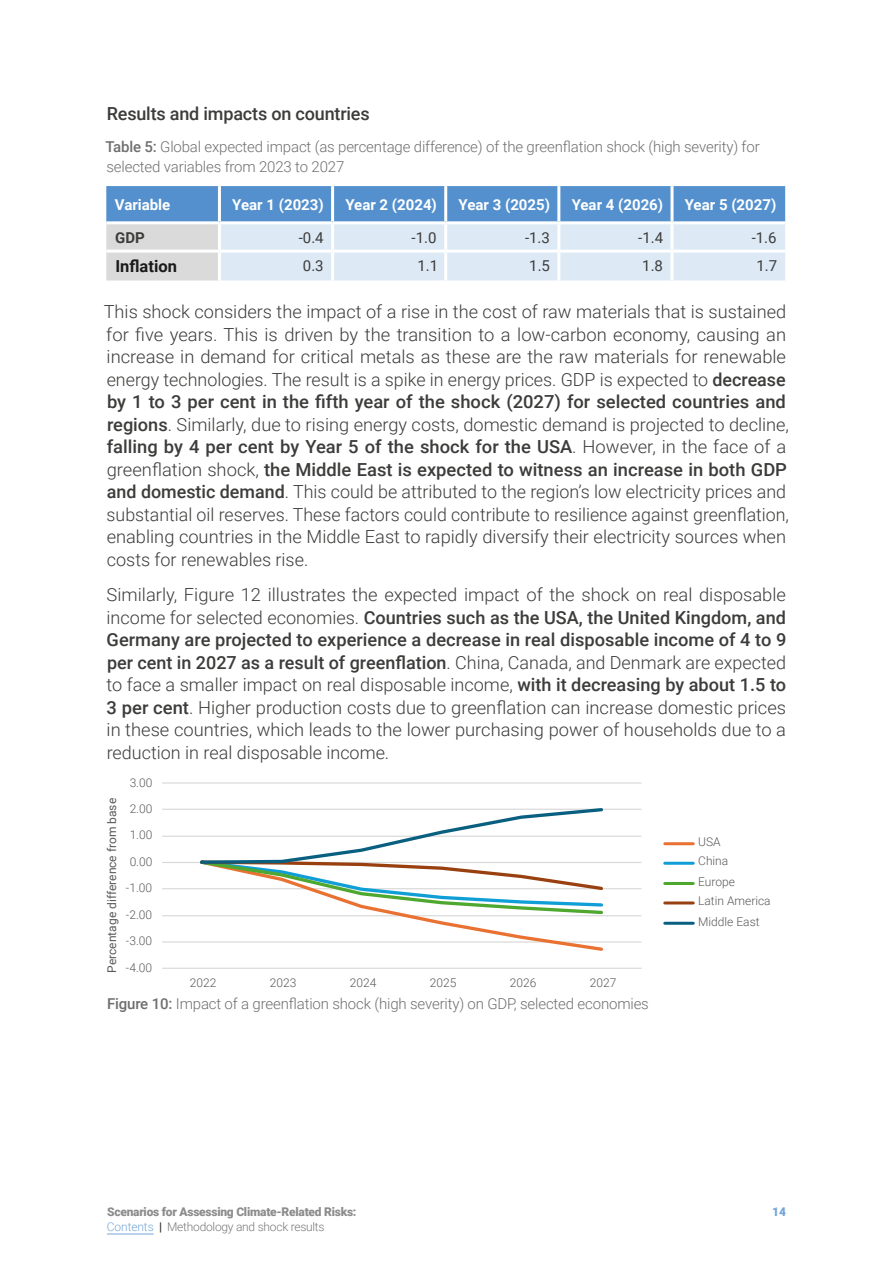
<style>
.page{position:relative;width:893px;height:1263px;background:#fff}
.page>*{position:absolute;margin:0;border:0;box-sizing:border-box;transform-origin:0 0}
.t1{font:300 18px/22.5px "Roboto";color:#3c3c3b}
.t2{font:500 18px "Roboto";letter-spacing:-.01em;color:#3c3c3b}
.t3{font:700 16.5px "Roboto";color:#1a1a1a}
.t4{font:300 15px/19.5px "Roboto";letter-spacing:-.01em;color:#706f6f}
.t5{font:700 15px "Roboto";color:#fff}
.t6{font:15px "Roboto";color:#3c3c3b}
.t7{font:700 15px "Roboto";color:#3c3c3b}
.t8{font:300 12px/19.8px "Roboto";color:#595959}
.t9{font:900 12px "Roboto";letter-spacing:-.02em;color:#706f6f}
.t10{font:300 12px "Roboto";letter-spacing:-.02em;color:#575756}
.t11{font:12px "Roboto";color:#595959}
.t12{font:900 12px "Roboto";color:#5390cd}
.s1{font-weight:500}
.s2{color:#5390cd}
.s3{font-weight:700;color:#000}
</style>
<div class="page">
<hr style="left:107px;top:1234px;width:47px;height:1px;background:#5390cd">
<svg style="left:106px;top:186px;width:679px;height:94px;background:#a6c4e2"></svg>
<hr style="left:218px;top:186px;width:3px;height:35px;background:#fff">
<hr style="left:331px;top:186px;width:3px;height:35px;background:#fff">
<hr style="left:444px;top:186px;width:3px;height:35px;background:#fff">
<hr style="left:557px;top:186px;width:3px;height:35px;background:#fff">
<hr style="left:670px;top:186px;width:3px;height:35px;background:#fff">
<hr style="left:106px;top:221px;width:113px;height:3px;background:#fff">
<hr style="left:219px;top:221px;width:114px;height:3px;background:#fff">
<hr style="left:218px;top:224px;width:3px;height:26px;background:#fff">
<hr style="left:333px;top:221px;width:113px;height:3px;background:#fff">
<hr style="left:331px;top:224px;width:3px;height:26px;background:#fff">
<hr style="left:446px;top:221px;width:113px;height:3px;background:#fff">
<hr style="left:444px;top:224px;width:3px;height:26px;background:#fff">
<hr style="left:559px;top:221px;width:113px;height:3px;background:#fff">
<hr style="left:557px;top:224px;width:3px;height:26px;background:#fff">
<hr style="left:672px;top:221px;width:113px;height:3px;background:#fff">
<hr style="left:670px;top:224px;width:3px;height:26px;background:#fff">
<hr style="left:106px;top:250px;width:113px;height:3px;background:#fff">
<hr style="left:219px;top:250px;width:114px;height:3px;background:#fff">
<hr style="left:218px;top:253px;width:3px;height:27px;background:#fff">
<hr style="left:333px;top:250px;width:113px;height:3px;background:#fff">
<hr style="left:331px;top:253px;width:3px;height:27px;background:#fff">
<hr style="left:446px;top:250px;width:113px;height:3px;background:#fff">
<hr style="left:444px;top:253px;width:3px;height:27px;background:#fff">
<hr style="left:559px;top:250px;width:113px;height:3px;background:#fff">
<hr style="left:557px;top:253px;width:3px;height:27px;background:#fff">
<hr style="left:672px;top:250px;width:113px;height:3px;background:#fff">
<hr style="left:670px;top:253px;width:3px;height:27px;background:#fff">
<hr style="left:162px;top:782px;width:479px;height:1px;background:#d9d9d9">
<hr style="left:162px;top:809px;width:479px;height:1px;background:#d9d9d9">
<hr style="left:162px;top:836px;width:479px;height:1px;background:#d9d9d9">
<hr style="left:162px;top:888px;width:479px;height:1px;background:#d9d9d9">
<hr style="left:162px;top:915px;width:479px;height:1px;background:#d9d9d9">
<hr style="left:162px;top:941px;width:479px;height:1px;background:#d9d9d9">
<hr style="left:162px;top:968px;width:479px;height:1px;background:#d9d9d9">
<hr style="left:162px;top:862px;width:479px;height:1px;background:#d9d9d9">
<svg style="left:198px;top:808px;width:407px;height:143px"></svg>
<hr style="left:665px;top:842px;width:28px;height:3px;background:#e97132">
<hr style="left:665px;top:862px;width:28px;height:3px;background:#0f9ed5">
<hr style="left:665px;top:882px;width:28px;height:3px;background:#4ea72e">
<hr style="left:665px;top:901px;width:28px;height:3px;background:#994010">
<hr style="left:665px;top:922px;width:28px;height:3px;background:#095f80">
<p class="t2" style="left:107px;top:101px;width:264px">Results and impacts on countries</p>
<p class="t4" style="left:105px;top:136px;width:656px"><span class="s1">Table 5:</span> Global expected impact (as percentage difference) of the greenflation shock (high severity) for selected variables from 2023 to 2027</p>
<p class="t5" style="left:115px;top:194px;width:57px">Variable</p>
<p class="t5" style="left:232px;top:194px;width:93px">Year 1 (2023)</p>
<p class="t5" style="left:345px;top:194px;width:93px">Year 2 (2024)</p>
<p class="t5" style="left:459px;top:194px;width:93px">Year 3 (2025)</p>
<p class="t5" style="left:572px;top:194px;width:93px">Year 4 (2026)</p>
<p class="t5" style="left:685px;top:194px;width:93px">Year 5 (2027)</p>
<p class="t7" style="left:115px;top:227px;width:31px">GDP</p>
<p class="t6" style="left:299px;top:227px;width:26px">-0.4</p>
<p class="t6" style="left:412px;top:227px;width:26px">-1.0</p>
<p class="t6" style="left:525px;top:227px;width:26px">-1.3</p>
<p class="t6" style="left:638px;top:227px;width:26px">-1.4</p>
<p class="t6" style="left:752px;top:227px;width:26px">-1.6</p>
<p class="t3" style="left:115px;top:255px;width:63px">Inflation</p>
<p class="t6" style="left:303px;top:255px;width:22px">0.3</p>
<p class="t6" style="left:417px;top:255px;width:22px">1.1</p>
<p class="t6" style="left:529px;top:255px;width:22px">1.5</p>
<p class="t6" style="left:642px;top:255px;width:22px">1.8</p>
<p class="t6" style="left:756px;top:255px;width:22px">1.7</p>
<p class="t1" style="left:104px;top:300px;width:687px">This shock considers the impact of a rise in the cost of raw materials that is sustained for five years. This is driven by the transition to a low-carbon economy, causing an increase in demand for critical metals as these are the raw materials for renewable energy technologies. The result is a spike in energy prices. GDP is expected to <span class="s1">decrease by 1 to 3 per cent in the fifth year of the shock (2027) for selected countries and regions</span>. Similarly, due to rising energy costs, domestic demand is projected to decline, <span class="s1">falling by 4 per cent by Year 5 of the shock for the USA</span>. However, in the face of a greenflation shock, <span class="s1">the Middle East is expected to witness an increase in both GDP and domestic demand</span>. This could be attributed to the region’s low electricity prices and substantial oil reserves. These factors could contribute to resilience against greenflation, enabling countries in the Middle East to rapidly diversify their electricity sources when costs for renewables rise.</p>
<p class="t1" style="left:106px;top:583px;width:681px;text-align:justify">Similarly, Figure 12 illustrates the expected impact of the shock on real disposable income for selected economies. <span class="s1">Countries such as the USA, the United Kingdom, and Germany are projected to experience a decrease in real disposable income of 4 to 9 per cent in 2027 as a result of greenflation</span>. China, Canada, and Denmark are expected to face a smaller impact on real disposable income, <span class="s1">with it decreasing by about 1.5 to 3 per cent</span>. Higher production costs due to greenflation can increase domestic prices in these countries, which leads to the lower purchasing power of households due to a reduction in real disposable income.</p>
<p class="t8" style="left:130px;top:772px;width:24px">3.00</p>
<p class="t11" style="left:103px;top:972px;width:176px;rotate:-90deg">Percentage difference from base</p>
<p class="t8" style="left:130px;top:798px;width:24px">2.00</p>
<p class="t8" style="left:130px;top:825px;width:24px">1.00</p>
<p class="t8" style="left:130px;top:852px;width:24px">0.00</p>
<p class="t8" style="left:126px;top:878px;width:28px">-1.00</p>
<p class="t8" style="left:126px;top:904px;width:28px">-2.00</p>
<p class="t8" style="left:126px;top:930px;width:28px">-3.00</p>
<p class="t8" style="left:126px;top:957px;width:28px">-4.00</p>
<p class="t8" style="left:190px;top:972px;width:28px">2022</p>
<p class="t8" style="left:270px;top:972px;width:28px">2023</p>
<p class="t8" style="left:350px;top:972px;width:28px">2024</p>
<p class="t8" style="left:430px;top:972px;width:28px">2025</p>
<p class="t8" style="left:510px;top:972px;width:28px">2026</p>
<p class="t8" style="left:590px;top:972px;width:28px">2027</p>
<p class="t4" style="left:107px;top:993px;width:543px"><span class="s1">Figure 10:</span> Impact of a greenflation shock (high severity) on GDP, selected economies</p>
<p class="t8" style="left:698px;top:831px;width:74px">USA<br>China<br>Europe<br>Latin America<br>Middle East</p>
<p class="t9" style="left:107px;top:1203px;width:251px">Scenarios for Assessing Climate-Related Risks:</p>
<p class="t12" style="left:772px;top:1203px;width:15px">14</p>
<p class="t10" style="left:107px;top:1218px;width:219px"><span class="s2">Contents</span> <span class="s3">|</span> Methodology and shock results</p>
</div>
